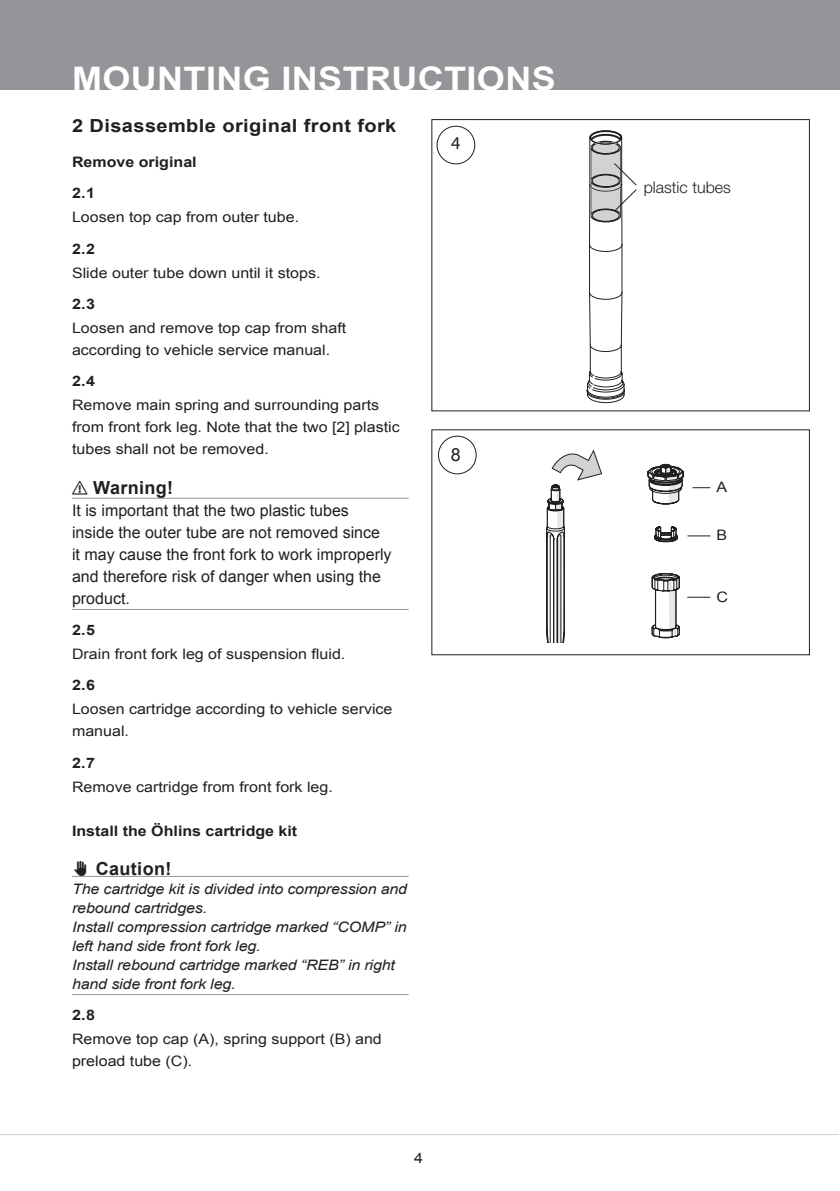
<style>
.page{position:relative;width:840px;height:1191px;background:#fff}
.page>*{position:absolute;margin:0;border:0;box-sizing:border-box;transform-origin:0 0}
.t1{font:700 32.4px "Arial";letter-spacing:.01em;color:#fff;scale:1.11 1}
.t2{font:700 18px "Arial";letter-spacing:.02em;color:#231f20;scale:1.11 1}
.t3{font:700 18px "Arial";letter-spacing:.02em;color:#231f20}
.t4{font:18px "Arial";color:#231f20}
.t5{font:18px "Myriad Pro";color:#231f20}
.t6{font:16px/22px "Arial";color:#231f20}
.t7{font:300 16px "Helvetica Neue LT Std";color:#231f20}
.t8{font:14.4px/22px "Arial";color:#231f20;scale:1.11 1}
.t9{font:italic 14.4px/19px "Arial";letter-spacing:-.01em;color:#231f20;scale:1.11 1}
.t10{font:700 14.4px/31.4px "Arial";color:#231f20;scale:1.11 1}
</style>
<div class="page">
<div style="left:0;top:0;width:839px;height:90px;background:#939598"></div>
<hr style="left:0;top:1134px;width:838px;height:1px;background:#d1d2d4">
<hr style="left:72px;top:498px;width:336px;height:1px;background:#939598">
<hr style="left:72px;top:609px;width:336px;height:1px;background:#939598">
<hr style="left:72px;top:876px;width:336px;height:1px;background:#939598">
<hr style="left:72px;top:994px;width:336px;height:1px;background:#939598">
<div style="left:438px;top:436px;width:38px;height:38px;border:1px solid #231f20;border-radius:50%"></div>
<svg style="left:546px;top:449px;width:163px;height:194px"></svg>
<div style="left:436px;top:126px;width:39px;height:38px;border:1px solid #231f20;border-radius:50%"></div>
<svg style="left:586px;top:130px;width:51px;height:273px"></svg>
<h1 class="t1" style="left:72px;top:57px;width:437px">MOUNTING INSTRUCTIONS</h1>
<p class="t2" style="left:72px;top:113px;width:293px">2 Disassemble original front fork</p>
<p class="t10" style="left:72px;top:147px;width:114px">Remove original<br>2.1</p>
<p class="t8" style="left:72px;top:206px;width:206px">Loosen top cap from outer tube.</p>
<p class="t10" style="left:72px;top:233px;width:22px">2.2</p>
<p class="t8" style="left:72px;top:262px;width:225px">Slide outer tube down until it stops.</p>
<p class="t10" style="left:72px;top:289px;width:22px">2.3</p>
<p class="t8" style="left:72px;top:317px;width:248px">Loosen and remove top cap from shaft according to vehicle service manual.</p>
<p class="t10" style="left:72px;top:366px;width:22px">2.4</p>
<p class="t8" style="left:72px;top:394px;width:296px">Remove main spring and surrounding parts from front fork leg. Note that the two [2] plastic tubes shall not be removed.</p>
<p class="t3" style="left:72px;top:475px;width:57px">⚠⚠ Warning!</p>
<p class="t6" style="left:72px;top:499px;width:321px">It is important that the two plastic tubes inside the outer tube are not removed since it may cause the front fork to work improperly and therefore risk of danger when using the product.</p>
<p class="t10" style="left:72px;top:614px;width:22px">2.5</p>
<p class="t8" style="left:72px;top:643px;width:247px">Drain front fork leg of suspension fluid.</p>
<p class="t10" style="left:72px;top:670px;width:22px">2.6</p>
<p class="t8" style="left:72px;top:698px;width:290px">Loosen cartridge according to vehicle service manual.</p>
<p class="t10" style="left:72px;top:747px;width:22px">2.7</p>
<p class="t8" style="left:72px;top:775px;width:236px">Remove cartridge from front fork leg.</p>
<p class="t10" style="left:72px;top:815px;width:204px">Install the Öhlins cartridge kit</p>
<p class="t3" style="left:72px;top:856px;width:28px">✋✋Caution!</p>
<p class="t9" style="left:72px;top:879px;width:303px">The cartridge kit is divided into compression and rebound cartridges.<br>Install compression cartridge marked “COMP” in left hand side front fork leg.<br>Install rebound cartridge marked “REB” in right hand side front fork leg.</p>
<p class="t10" style="left:72px;top:999px;width:22px">2.8</p>
<p class="t8" style="left:72px;top:1028px;width:280px">Remove top cap (A), spring support (B) and preload tube (C).</p>
<p class="t5" style="left:451px;top:132px;width:11px">4</p>
<p class="t4" style="left:450px;top:443px;width:12px">8</p>
<p class="t8" style="left:414px;top:1147px;width:10px">4</p>
<p class="t7" style="left:643px;top:178px;width:89px">plastic tubes</p>
<p class="t8" style="left:716px;top:476px;width:11px">A</p>
<p class="t8" style="left:716px;top:524px;width:11px">B</p>
<p class="t8" style="left:716px;top:586px;width:12px">C</p>
</div>
